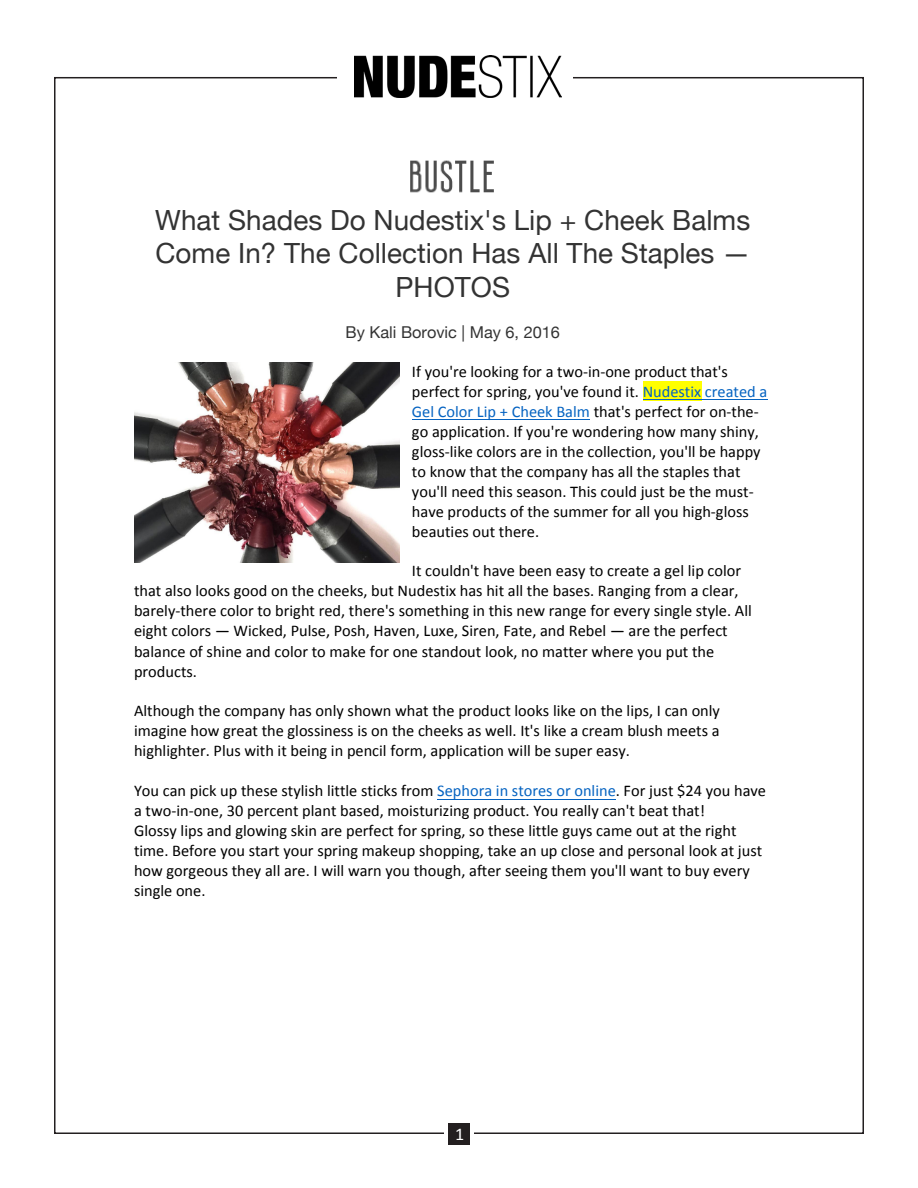
<style>
.page{position:relative;width:918px;height:1188px;background:#fff}
.page>*{position:absolute;margin:0;border:0;box-sizing:border-box;transform-origin:0 0}
.t1{font:27.75px/33.3px "Helvetica Neue";color:#333;text-align:center}
.t2{font:18px "Calibri";color:#fff}
.t3{font:16.35px/20px "Calibri";color:#000}
.t4{font:16.35px "Helvetica Neue";color:#333}
.s1{color:#0563c1}
</style>
<div class="page">
<img style="left:354px;top:56px;width:208px;height:42px">
<div style="left:448px;top:1123px;width:22px;height:22px;background:#231f20"></div>
<div style="left:643px;top:381px;width:58px;height:20px;background:#ff0"></div>
<hr style="left:643px;top:400px;width:124px;height:1px;background:#0563c1">
<hr style="left:412px;top:420px;width:178px;height:1px;background:#0563c1">
<hr style="left:437px;top:799px;width:179px;height:1px;background:#0563c1">
<img style="left:410px;top:160px;width:84px;height:33px">
<img style="left:134px;top:363px;width:266px;height:199px">
<p class="t1" style="left:155px;top:205px;width:597px">What Shades Do Nudestix's Lip + Cheek Balms<br>Come In? The Collection Has All The Staples —<br>PHOTOS</p>
<p class="t4" style="left:346px;top:320px;width:216px">By Kali Borovic | May 6, 2016</p>
<p class="t3" style="left:412px;top:362px;width:357px">If you're looking for a two-in-one product that's perfect for spring, you've found it. <span class="s1">Nudestix created a Gel Color Lip + Cheek Balm</span> that's perfect for on-the&shy;go application. If you're wondering how many shiny, gloss-like colors are in the collection, you'll be happy to know that the company has all the staples that you'll need this season. This could just be the must&shy;have products of the summer for all you high-gloss beauties out there.</p>
<p class="t3" style="left:134px;top:561px;width:619px;text-indent:278px">It couldn't have been easy to create a gel lip color that also looks good on the cheeks, but Nudestix has hit all the bases. Ranging from a clear, barely-there color to bright red, there's something in this new range for every single style. All eight colors — Wicked, Pulse, Posh, Haven, Luxe, Siren, Fate, and Rebel — are the perfect balance of shine and color to make for one standout look, no matter where you put the products.</p>
<p class="t3" style="left:134px;top:701px;width:588px;text-align:justify">Although the company has only shown what the product looks like on the lips, I can only imagine how great the glossiness is on the cheeks as well. It's like a cream blush meets a highlighter. Plus with it being in pencil form, application will be super easy.</p>
<p class="t3" style="left:134px;top:781px;width:634px">You can pick up these stylish little sticks from <span class="s1">Sephora in stores or online</span>. For just $24 you have a two-in-one, 30 percent plant based, moisturizing product. You really can't beat that!<br>Glossy lips and glowing skin are perfect for spring, so these little guys came out at the right time. Before you start your spring makeup shopping, take an up close and personal look at just how gorgeous they all are. I will warn you though, after seeing them you'll want to buy every single one.</p>
<p class="t2" style="left:455px;top:1123px;width:11px">1</p>
</div>
